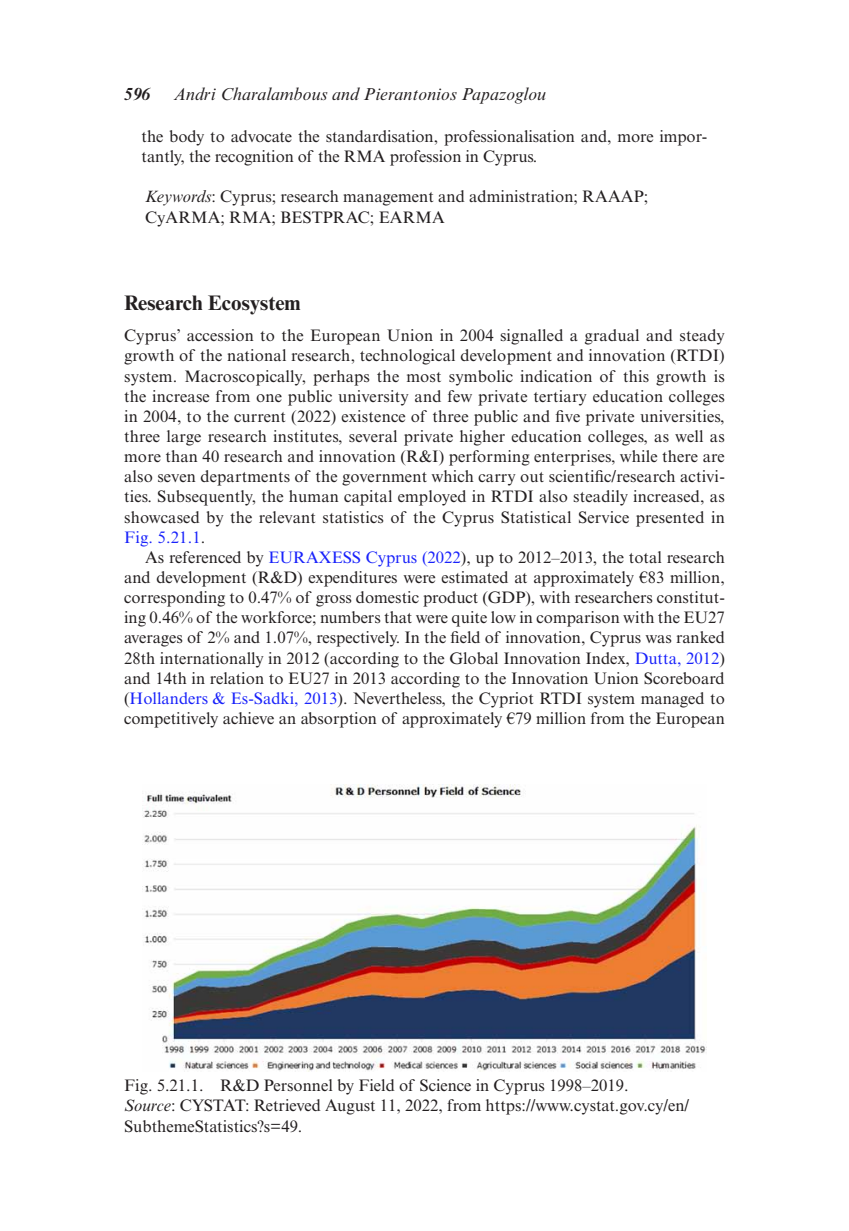
<style>
.page{position:relative;width:849px;height:1231px;background:#fff}
.page>*{position:absolute;margin:0;border:0;box-sizing:border-box;transform-origin:0 0}
.heading-01_Keywords{font:700 21px "Times New Roman MT Std";color:#231f20}
.RHV{font:italic 17.5px "Times New Roman MT Std";letter-spacing:.01em;color:#231f20}
.RHV-2{font:italic 700 17.5px "Times New Roman MT Std";color:#231f20}
.chapter_text{font:16.62px/20.1px "Times New Roman MT Std";letter-spacing:.01em;color:#231f20;text-align:justify}
.chapter_textind{font:16.62px/20.1px "Times New Roman MT Std";color:#231f20;text-align:justify}
.figure_caption{font:16.62px/20.1px "Times New Roman MT Std";color:#231f20}
.abstract_txt{font:16.62px/20.1px "Times New Roman MT Std";letter-spacing:-.005em;color:#231f20}
.keyword_txt{font:16.62px/20.1px "Times New Roman MT Std";color:#231f20}
.s1{font-style:italic}
.s2{color:#1922fb}
</style>
<div class="page">
<img style="left:143px;top:784px;width:563px;height:287px">
<p class="RHV-2" style="left:124px;top:83px;width:28px">596</p>
<p class="RHV" style="left:173px;top:84px;width:374px">Andri Charalambous and Pierantonios Papazoglou</p>
<p class="abstract_txt" style="left:142px;top:126px;width:567px">the body to advocate the standardisation, professionalisation and, more impor&shy;tantly, the recognition of the RMA profession in Cyprus.</p>
<p class="keyword_txt" style="left:145px;top:187px;width:504px"><span class="s1">Keywords</span>: Cyprus; research management and administration; RAAAP;<br>CyARMA; RMA; BESTPRAC; EARMA</p>
<p class="heading-01_Keywords" style="left:124px;top:290px;width:178px">Research Ecosystem</p>
<p class="chapter_text" style="left:124px;top:325px;width:602px">Cyprus’ accession to the European Union in 2004 signalled a gradual and steady growth of the national research, technological development and innovation (RTDI) system. Macroscopically, perhaps the most symbolic indication of this growth is the increase from one public university and few private tertiary education colleges in 2004, to the current (2022) existence of three public and five private universities, three large research institutes, several private higher education colleges, as well as more than 40 research and innovation (R&amp;I) performing enterprises, while there are also seven departments of the government which carry out scientific/research activi&shy;ties. Subsequently, the human capital employed in RTDI also steadily increased, as showcased by the relevant statistics of the Cyprus Statistical Service presented in <span class="s2">Fig. 5.21.1</span>.</p>
<p class="chapter_textind" style="left:124px;top:547px;width:602px;text-indent:21px">As referenced by <span class="s2">EURAXESS Cyprus (2022</span>), up to 2012–2013, the total research and development (R&amp;D) expenditures were estimated at approximately €83 million, corresponding to 0.47% of gross domestic product (GDP), with researchers constitut&shy;ing 0.46% of the workforce; numbers that were quite low in comparison with the EU27 averages of 2% and 1.07%, respectively. In the field of innovation, Cyprus was ranked 28th internationally in 2012 (according to the Global Innovation Index, <span class="s2">Dutta, 2012</span>) and 14th in relation to EU27 in 2013 according to the Innovation Union Scoreboard (<span class="s2">Hollanders &amp; Es-Sadki, 2013</span>). Nevertheless, the Cypriot RTDI system managed to competitively achieve an absorption of approximately €79 million from the European</p>
<p class="figure_caption" style="left:124px;top:1075px;width:506px">Fig. 5.21.1. R&amp;D Personnel by Field of Science in Cyprus 1998–2019.</p>
<p class="figure_caption" style="left:124px;top:1095px;width:566px"><span class="s1">Source</span>: CYSTAT: Retrieved August 11, 2022, from https://www.cystat.gov.cy/en/<br>SubthemeStatistics?s=49.</p>
</div>
